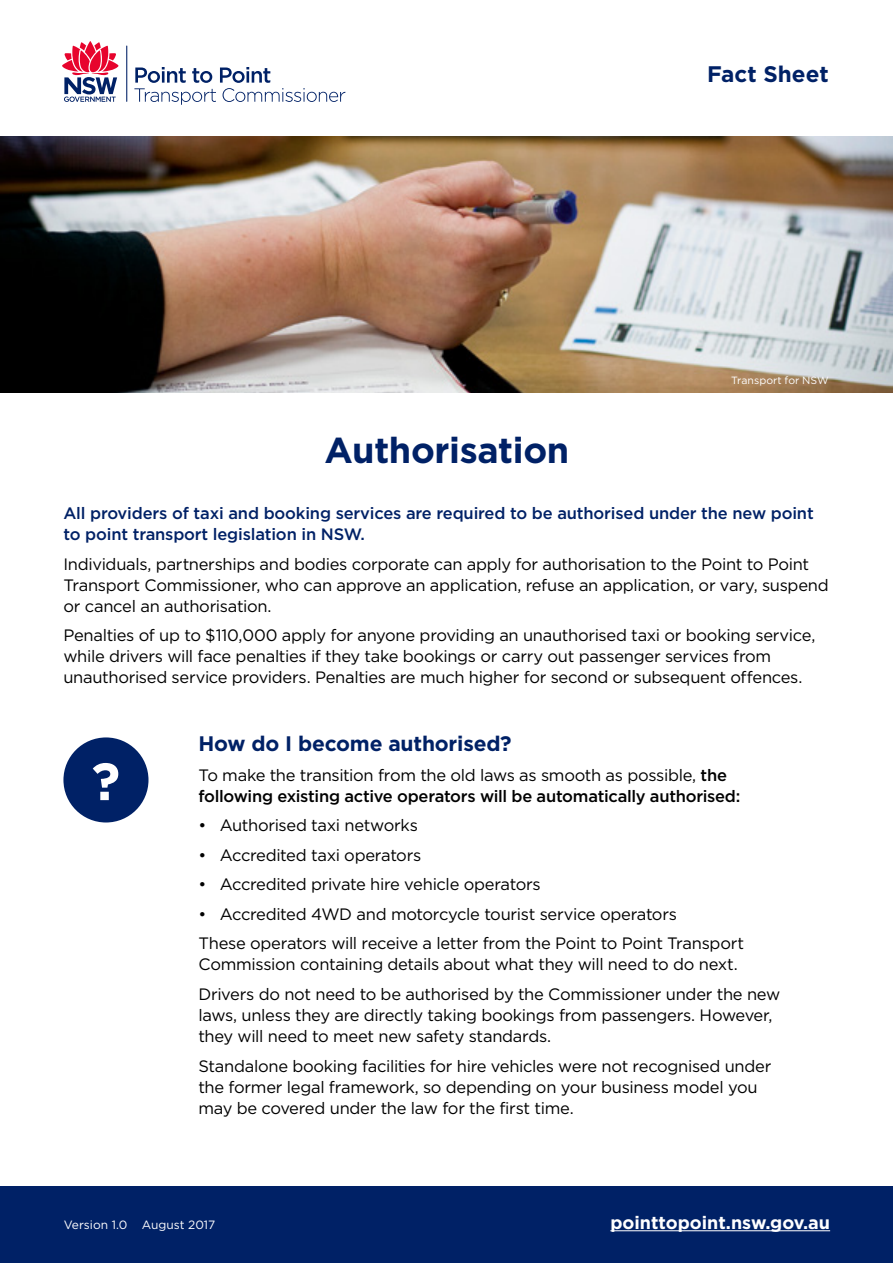
<style>
.page{position:relative;width:893px;height:1263px;background:#fff}
.page>*{position:absolute;margin:0;border:0;box-sizing:border-box;transform-origin:0 0}
.t1{font:700 52.5px "Gotham";color:#fff}
.t2{font:700 36px "Gotham";letter-spacing:-.01em;color:#002166}
.t3{font:700 22.5px "Gotham";color:#002166}
.t4{font:700 21px "Gotham";letter-spacing:-.01em;color:#002166}
.t5{font:700 18px "Gotham";color:#fff}
.t6{font:16.5px/21px "Gotham";letter-spacing:-.02em;color:#000}
.t7{font:500 16.5px/21px "Gotham";letter-spacing:-.02em;color:#000}
.t8{font:500 16.5px/21px "Gotham";letter-spacing:-.01em;color:#002166}
.t9{font:12px "Gotham";color:#fff}
.t10{font:10.5px "Gotham";color:#fff}
.s1{font-weight:400}
</style>
<div class="page">
<hr style="left:126px;top:46px;width:1px;height:56px;background:#002166">
<svg style="left:62px;top:41px;width:56px;height:61px"></svg>
<svg style="left:134px;top:67px;width:211px;height:38px"></svg>
<div style="left:0;top:1186px;width:893px;height:77px;background:#002166"></div>
<hr style="left:610px;top:1230px;width:220px;height:1px;background:#fff">
<img style="left:0;top:136px;width:893px;height:257px">
<div style="left:63px;top:737px;width:85px;height:85px;background:#002166;border-radius:50%"></div>
<h3 class="t3" style="left:707px;top:59px;width:123px">Fact Sheet</h3>
<h2 class="t2" style="left:325px;top:426px;width:246px">Authorisation</h2>
<p class="t10" style="left:731px;top:374px;width:99px">Transport for NSW</p>
<p class="t8" style="left:63px;top:503px;width:752px">All providers of taxi and booking services are required to be authorised under the new point to point transport legislation in NSW.</p>
<p class="t6" style="left:63px;top:553px;width:767px">Individuals, partnerships and bodies corporate can apply for authorisation to the Point to Point<br>Transport Commissioner, who can approve an application, refuse an application, or vary, suspend or cancel an authorisation.</p>
<p class="t6" style="left:63px;top:625px;width:753px">Penalties of up to $110,000 apply for anyone providing an unauthorised taxi or booking service, while drivers will face penalties if they take bookings or carry out passenger services from unauthorised service providers. Penalties are much higher for second or subsequent offences.</p>
<h1 class="t1" style="left:92px;top:747px;width:30px">?</h1>
<p class="t4" style="left:198px;top:730px;width:315px">How do I become authorised?</p>
<p class="t7" style="left:198px;top:764px;width:543px"><span class="s1">To make the transition from the old laws as smooth as possible,</span> the following existing active operators will be automatically authorised:</p>
<p class="t6" style="left:198px;top:815px;width:221px">• Authorised taxi networks</p>
<p class="t6" style="left:198px;top:844px;width:224px">• Accredited taxi operators</p>
<p class="t6" style="left:198px;top:874px;width:344px">• Accredited private hire vehicle operators</p>
<p class="t6" style="left:198px;top:899px;width:547px;line-height:29.5px">• Accredited 4WD and motorcycle tourist service operators<br>These operators will receive a letter from the Point to Point Transport</p>
<p class="t6" style="left:198px;top:949px;width:583px;line-height:29.5px">Commission containing details about what they will need to do next.<br>Drivers do not need to be authorised by the Commissioner under the new</p>
<p class="t6" style="left:198px;top:1004px;width:576px">laws, unless they are directly taking bookings from passengers. However, they will need to meet new safety standards.</p>
<p class="t6" style="left:198px;top:1055px;width:575px">Standalone booking facilities for hire vehicles were not recognised under the former legal framework, so depending on your business model you may be covered under the law for the first time.</p>
<p class="t9" style="left:64px;top:1217px;width:153px">Version 1.0 August 2017</p>
<p class="t5" style="left:610px;top:1211px;width:221px">pointtopoint.nsw.gov.au</p>
</div>
